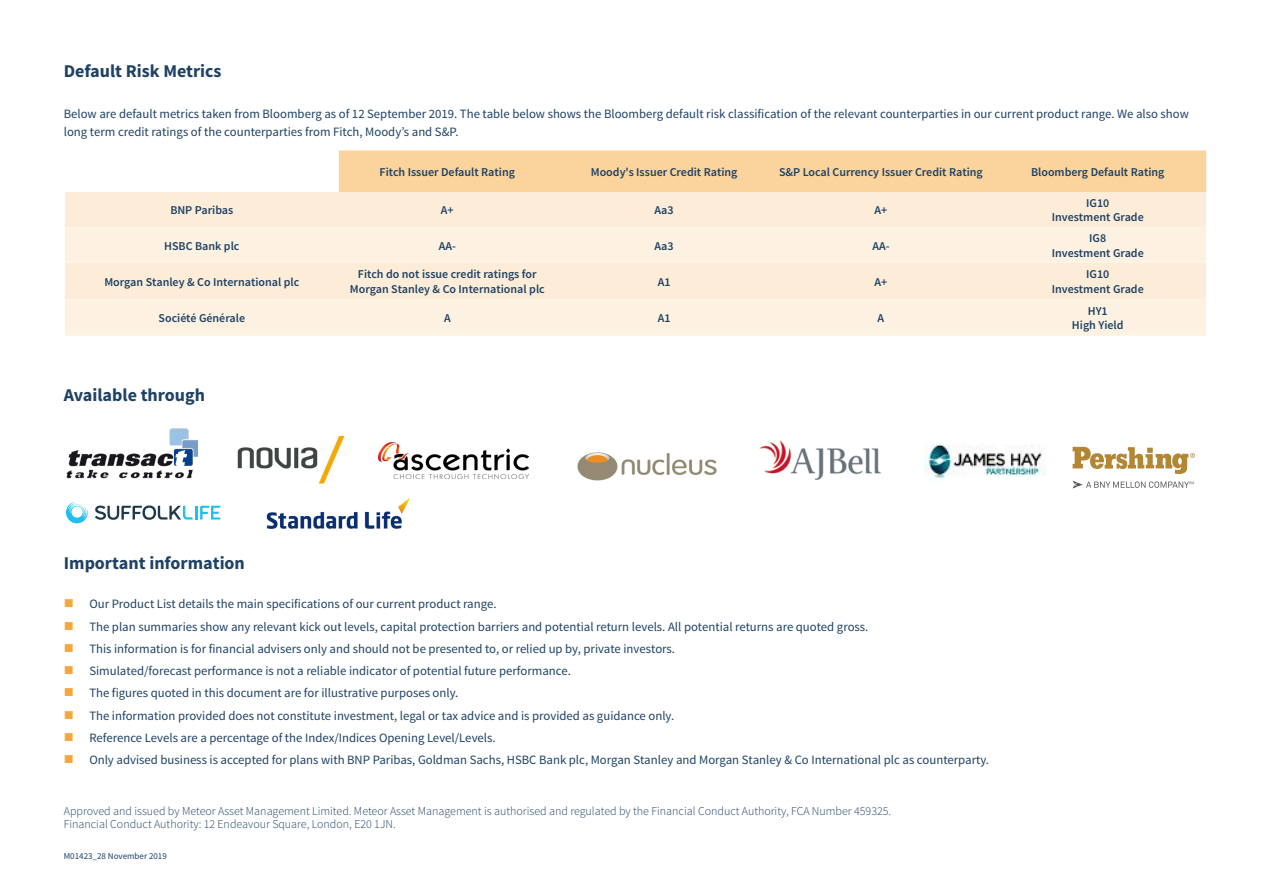
<style>
.page{position:relative;width:1263px;height:893px;background:#fff}
.page>*{position:absolute;margin:0;border:0;box-sizing:border-box;transform-origin:0 0}
.Sub_heading{font:700 18px "Source Sans Pro";color:#1e4164}
.Bullets{font:12.75px/18px "Source Sans Pro";color:#1e4164}
.Table_body{font:600 12px/14.4px "Source Sans Pro";color:#1e4164;text-align:center}
.Body_copy_small_prin{font:300 12px "Source Sans Pro";color:#1e4164}
.Body_Text{font:600 12px "Source Sans Pro";color:#1e4164}
.t1{font:9px "Source Sans Pro";color:#1e4164}
.s1{color:#f5a73b}
</style>
<div class="page">
<img style="left:66px;top:428px;width:132px;height:51px">
<img style="left:237px;top:436px;width:108px;height:48px">
<img style="left:378px;top:442px;width:151px;height:36px">
<img style="left:577px;top:452px;width:140px;height:29px">
<img style="left:760px;top:441px;width:121px;height:39px">
<img style="left:924px;top:444px;width:122px;height:35px">
<svg style="left:1073px;top:481px;width:121px;height:7px"></svg>
<svg style="left:1073px;top:447px;width:122px;height:27px"></svg>
<svg style="left:95px;top:505px;width:125px;height:15px"></svg>
<svg style="left:67px;top:502px;width:21px;height:21px"></svg>
<img style="left:266px;top:498px;width:144px;height:31px">
<div style="left:339px;top:151px;width:867px;height:41px;background:#fad39d"></div>
<div style="left:65px;top:192px;width:1141px;height:35px;background:#fdedd8"></div>
<svg style="left:65px;top:227px;width:1141px;height:109px;fill:#fdf2e2"></svg>
<p class="Sub_heading" style="left:64px;top:60px;width:159px">Default Risk Metrics</p>
<p class="Bullets" style="left:64px;top:105px;width:1127px">Below are default metrics taken from Bloomberg as of 12 September 2019. The table below shows the Bloomberg default risk classification of the relevant counterparties in our current product range. We also show long term credit ratings of the counterparties from Fitch, Moody’s and S&amp;P.</p>
<p class="Table_body" style="left:380px;top:165px;width:137px">Fitch Issuer Default Rating</p>
<p class="Table_body" style="left:591px;top:165px;width:148px">Moody's Issuer Credit Rating</p>
<p class="Table_body" style="left:779px;top:165px;width:205px">S&amp;P Local Currency Issuer Credit Rating</p>
<p class="Table_body" style="left:1031px;top:165px;width:135px">Bloomberg Default Rating</p>
<p class="Table_body" style="left:170px;top:203px;width:65px">BNP Paribas</p>
<p class="Table_body" style="left:441px;top:203px;width:14px">A+</p>
<p class="Table_body" style="left:655px;top:203px;width:21px">Aa3</p>
<p class="Table_body" style="left:874px;top:203px;width:14px">A+</p>
<p class="Table_body" style="left:164px;top:239px;width:77px">HSBC Bank plc</p>
<p class="Table_body" style="left:439px;top:239px;width:19px">AA-</p>
<p class="Table_body" style="left:655px;top:239px;width:21px">Aa3</p>
<p class="Table_body" style="left:872px;top:239px;width:19px">AA-</p>
<p class="Table_body" style="left:104px;top:275px;width:196px">Morgan Stanley &amp; Co International plc</p>
<p class="Table_body" style="left:350px;top:267px;width:196px">Fitch do not issue credit ratings for<br>Morgan Stanley &amp; Co International plc</p>
<p class="Table_body" style="left:658px;top:275px;width:14px">A1</p>
<p class="Table_body" style="left:874px;top:275px;width:14px">A+</p>
<p class="Body_Text" style="left:159px;top:310px;width:88px">Société Générale</p>
<p class="Table_body" style="left:444px;top:311px;width:8px">A</p>
<p class="Table_body" style="left:658px;top:311px;width:14px">A1</p>
<p class="Table_body" style="left:878px;top:311px;width:8px">A</p>
<p class="Sub_heading" style="left:64px;top:383px;width:143px">Available through</p>
<p class="Sub_heading" style="left:64px;top:552px;width:183px">Important information</p>
<p class="Bullets" style="left:64px;top:595px;width:434px"><span class="s1">■</span> Our Product List details the main specifications of our current product range.</p>
<p class="Bullets" style="left:64px;top:618px;width:806px"><span class="s1">■</span> The plan summaries show any relevant kick out levels, capital protection barriers and potential return levels. All potential returns are quoted gross.</p>
<p class="Bullets" style="left:64px;top:640px;width:613px"><span class="s1">■</span> This information is for financial advisers only and should not be presented to, or relied up by, private investors.</p>
<p class="Bullets" style="left:64px;top:662px;width:509px"><span class="s1">■</span> Simulated/forecast performance is not a reliable indicator of potential future performance.</p>
<p class="Bullets" style="left:64px;top:684px;width:396px"><span class="s1">■</span> The figures quoted in this document are for illustrative purposes only.</p>
<p class="Bullets" style="left:64px;top:707px;width:612px"><span class="s1">■</span> The information provided does not constitute investment, legal or tax advice and is provided as guidance only.</p>
<p class="Bullets" style="left:64px;top:729px;width:433px"><span class="s1">■</span> Reference Levels are a percentage of the Index/Indices Opening Level/Levels.</p>
<p class="Bullets" style="left:64px;top:751px;width:927px"><span class="s1">■</span> Only advised business is accepted for plans with BNP Paribas, Goldman Sachs, HSBC Bank plc, Morgan Stanley and Morgan Stanley &amp; Co International plc as counterparty.</p>
<p class="Body_copy_small_prin" style="left:64px;top:803px;width:829px">Approved and issued by Meteor Asset Management Limited. Meteor Asset Management is authorised and regulated by the Financial Conduct Authority, FCA Number 459325.</p>
<p class="Body_copy_small_prin" style="left:64px;top:817px;width:333px">Financial Conduct Authority: 12 Endeavour Square, London, E20 1JN.</p>
<p class="t1" style="left:64px;top:850px;width:105px">M01423_28 November 2019</p>
<p class="Table_body" style="left:1086px;top:196px;width:25px">IG10</p>
<p class="Table_body" style="left:1052px;top:211px;width:94px">Investment Grade</p>
<p class="Table_body" style="left:1089px;top:232px;width:18px">IG8</p>
<p class="Table_body" style="left:1052px;top:246px;width:94px">Investment Grade</p>
<p class="Table_body" style="left:1086px;top:267px;width:25px">IG10</p>
<p class="Table_body" style="left:1052px;top:282px;width:94px">Investment Grade</p>
<p class="Table_body" style="left:1088px;top:304px;width:22px">HY1</p>
<p class="Table_body" style="left:1072px;top:318px;width:53px">High Yield</p>
</div>
